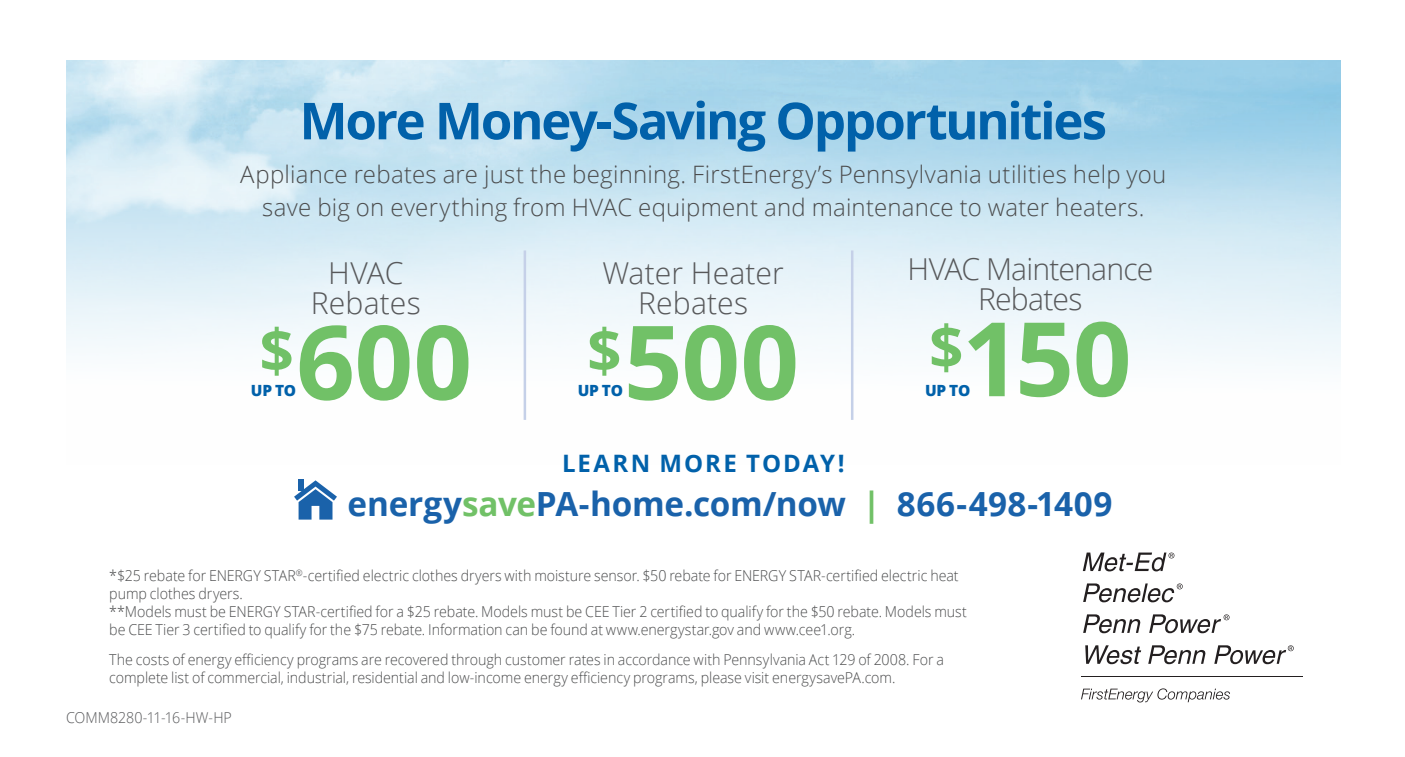
<style>
.page{position:relative;width:1405px;height:757px;background:#fff}
.page>*{position:absolute;margin:0;border:0;box-sizing:border-box;transform-origin:0 0}
.t1{font:700 102.9px "Open Sans";letter-spacing:-.01em;color:#71c167}
.t2{font:700 51px "Open Sans";letter-spacing:-.045em;color:#0161aa}
.t3{font:700 33.3px "Open Sans";letter-spacing:-.005em;color:#1a62aa}
.t4{font:300 30.3px/30.3px "Open Sans";letter-spacing:-.005em;color:#57585a;text-align:center}
.t5{font:300 30.3px/30.3px "Open Sans";letter-spacing:-.03em;color:#57585a;text-align:center}
.t6{font:300 24px/33px "Open Sans";letter-spacing:.01em;color:#4b4c4d;text-align:center}
.t7{font:700 24px "Open Sans";letter-spacing:.085em;color:#0161aa}
.t8{font:800 15.3px "Open Sans";letter-spacing:-.01em;color:#0161aa}
.t9{font:300 15px/18px "Open Sans";letter-spacing:-.005em;color:#4b4c4d;scale:.95 1}
.t10{font:300 15px "Open Sans";color:#57585a;scale:.95 1}
.s1{color:#71c167}
</style>
<div class="page">
<svg style="left:1083px;top:553px;width:91px;height:18px"></svg>
<svg style="left:1083px;top:583px;width:100px;height:19px"></svg>
<svg style="left:1083px;top:614px;width:58px;height:19px"></svg>
<svg style="left:1149px;top:614px;width:81px;height:19px"></svg>
<svg style="left:1085px;top:645px;width:56px;height:19px"></svg>
<svg style="left:1148px;top:645px;width:58px;height:19px"></svg>
<svg style="left:1214px;top:645px;width:80px;height:19px"></svg>
<svg style="left:1081px;top:688px;width:149px;height:14px"></svg>
<hr style="left:1081px;top:676px;width:221px;height:1px;background:#231f20">
<svg style="left:294px;top:480px;width:43px;height:40px"></svg>
<div style="left:298px;top:480px;width:6px;height:11px;background:#1a62aa"></div>
<hr style="left:524px;top:250px;width:2px;height:170px;background:#c5d0e8">
<hr style="left:851px;top:250px;width:2px;height:170px;background:#c5d0e8">
<h2 class="t2" style="left:300px;top:85px;width:809px">More Money-Saving Opportunities</h2>
<h3 class="t6" style="left:240px;top:157px;width:928px">Appliance rebates are just the beginning. FirstEnergy’s Pennsylvania utilities help you save big on everything from HVAC equipment and maintenance to water heaters.</h3>
<h3 class="t4" style="left:311px;top:257px;width:111px">HVAC<br>Rebates</h3>
<h3 class="t5" style="left:907px;top:253px;width:247px">HVAC Maintenance<br>Rebates</h3>
<h3 class="t4" style="left:602px;top:257px;width:183px">Water Heater<br>Rebates</h3>
<h1 class="t1" style="left:260px;top:290px;width:214px"><sup>$</sup>600</h1>
<p class="t8" style="left:251px;top:379px;width:47px">UP TO</p>
<h1 class="t1" style="left:587px;top:290px;width:213px"><sup>$</sup>500</h1>
<p class="t8" style="left:578px;top:379px;width:47px">UP TO</p>
<h3 class="t7" style="left:562px;top:446px;width:284px">LEARN MORE TODAY!</h3>
<h1 class="t1" style="left:929px;top:286px;width:204px"><sup>$</sup>150</h1>
<p class="t8" style="left:925px;top:379px;width:47px">UP TO</p>
<h3 class="t3" style="left:348px;top:480px;width:766px">energy<span class="s1">save</span>PA-home.com/now <span class="s1">|</span> 866-498-1409</h3>
<p class="t9" style="left:109px;top:566px;width:904px">*$25 rebate for ENERGY STAR<sup>®</sup>-certified electric clothes dryers with moisture sensor. $50 rebate for ENERGY STAR-certified electric heat pump clothes dryers.<br>**Models must be ENERGY STAR-certified for a $25 rebate. Models must be CEE Tier 2 certified to qualify for the $50 rebate. Models must be CEE Tier 3 certified to qualify for the $75 rebate. Information can be found at www.energystar.gov and www.cee1.org.</p>
<p class="t9" style="left:109px;top:650px;width:880px">The costs of energy efficiency programs are recovered through customer rates in accordance with Pennsylvania Act 129 of 2008. For a complete list of commercial, industrial, residential and low-income energy efficiency programs, please visit energysavePA.com.</p>
<p class="t10" style="left:66px;top:707px;width:176px">COMM8280-11-16-HW-HP</p>
</div>
